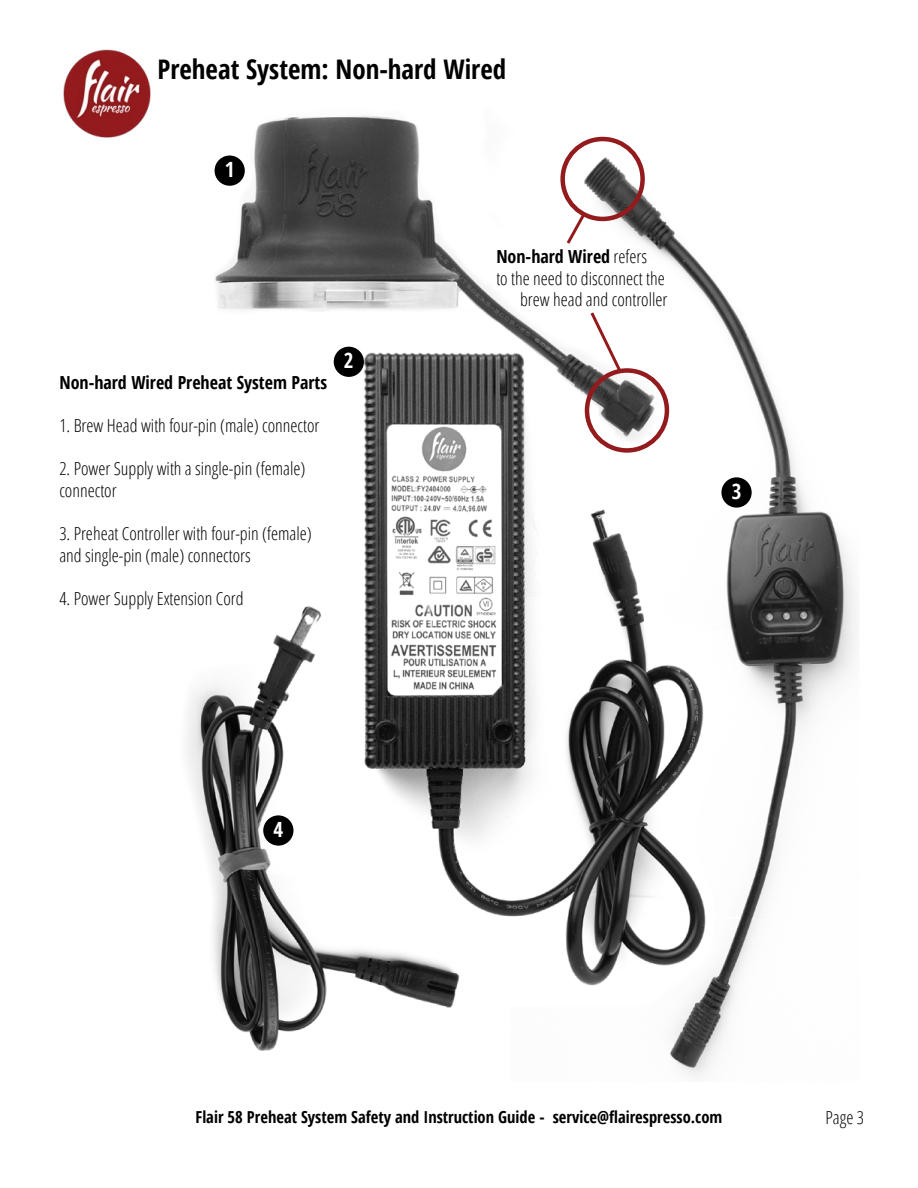
<style>
.page{position:relative;width:918px;height:1188px;background:#fff}
.page>*{position:absolute;margin:0;border:0;box-sizing:border-box;transform-origin:0 0}
.t1{font:700 condensed 27px "Open Sans";color:#000}
.t2{font:700 condensed 21px "Open Sans";color:#fff}
.t3{font:300 condensed 18px/21.6px "Open Sans";color:#000}
.t4{font:700 condensed 18px "Open Sans";color:#000}
.t5{font:700 condensed 16.5px "Open Sans";color:#000}
.s1{font-weight:300}
</style>
<div class="page">
<img style="left:186px;top:116px;width:670px;height:961px">
<img style="left:63px;top:49px;width:88px;height:89px">
<div style="left:215px;top:156px;width:30px;height:30px;background:#000;border-radius:50%"></div>
<div style="left:721px;top:477px;width:31px;height:31px;background:#000;border-radius:50%"></div>
<div style="left:334px;top:347px;width:30px;height:30px;background:#000;border-radius:50%"></div>
<div style="left:263px;top:815px;width:30px;height:31px;background:#000;border-radius:50%"></div>
<div style="left:560px;top:137px;width:85px;height:84px;border:4px solid #931b1d;border-radius:50%"></div>
<div style="left:585px;top:368px;width:84px;height:85px;border:4px solid #931b1d;border-radius:50%"></div>
<svg style="left:564px;top:209px;width:25px;height:38px"></svg>
<svg style="left:588px;top:309px;width:35px;height:65px"></svg>
<h1 class="t1" style="left:158px;top:50px;width:350px">Preheat System: Non-hard Wired</h1>
<p class="t2" style="left:225px;top:155px;width:11px">1</p>
<p class="t4" style="left:59px;top:370px;width:269px">Non-hard Wired Preheat System Parts</p>
<p class="t3" style="left:59px;top:414px;width:262px">1. Brew Head with four-pin (male) connector</p>
<p class="t3" style="left:59px;top:457px;width:248px">2. Power Supply with a single-pin (female) connector</p>
<p class="t3" style="left:59px;top:522px;width:254px">3. Preheat Controller with four-pin (female) and single-pin (male) connectors</p>
<p class="t3" style="left:59px;top:587px;width:186px">4. Power Supply Extension Cord</p>
<p class="t2" style="left:344px;top:346px;width:11px">2</p>
<p class="t4" style="left:496px;top:244px;width:152px">Non-hard Wired <span class="s1">refers</span></p>
<p class="t3" style="left:496px;top:267px;width:170px">to the need to disconnect the</p>
<p class="t3" style="left:520px;top:288px;width:149px">brew head and controller</p>
<p class="t2" style="left:732px;top:477px;width:11px">3</p>
<p class="t2" style="left:274px;top:815px;width:11px">4</p>
<p class="t5" style="left:196px;top:1105px;width:528px">Flair 58 Preheat System Safety and Instruction Guide - service@flairespresso.com</p>
<p class="t3" style="left:826px;top:1106px;width:40px">Page 3</p>
</div>
